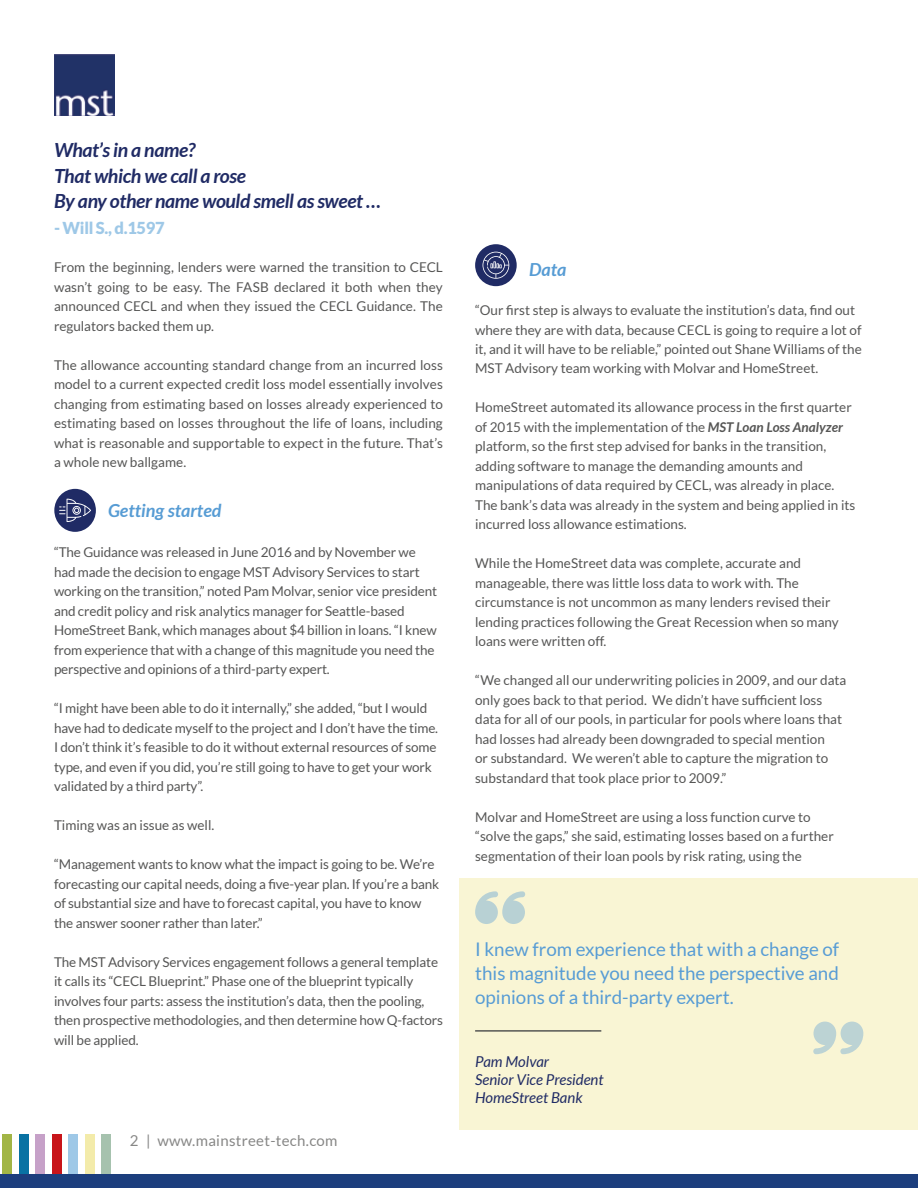
<style>
.page{position:relative;width:918px;height:1188px;background:#fff}
.page>*{position:absolute;margin:0;border:0;box-sizing:border-box;transform-origin:0 0}
.t1{font:italic 700 19.5px/25.5px "Lato";letter-spacing:-.02em;color:#202b65}
.t2{font:18.75px/24px "Lato";color:#579cd4;text-align:justify}
.t3{font:italic 700 18px "Lato";color:#579cd4}
.t4{font:900 16.5px "Lato";letter-spacing:-.02em;color:#9ec8e7}
.t5{font:italic 15px/18px "Lato";color:#202b65}
.t6{font:15px "Lato";letter-spacing:.02em;color:#878786}
.t7{font:13.5px/19.5px "Lato";color:#565655}
.s1{font-weight:700;font-style:italic}
</style>
<div class="page">
<div style="left:2px;top:1134px;width:10px;height:46px;background:#a2b546"></div>
<div style="left:19px;top:1134px;width:10px;height:46px;background:#0972a3"></div>
<div style="left:35px;top:1134px;width:10px;height:46px;background:#c6a1c8"></div>
<div style="left:52px;top:1134px;width:10px;height:46px;background:#c8151a"></div>
<div style="left:68px;top:1134px;width:10px;height:46px;background:#9ec8e7"></div>
<div style="left:85px;top:1134px;width:10px;height:46px;background:#f3ebaa"></div>
<div style="left:101px;top:1134px;width:10px;height:46px;background:#a6c2ae"></div>
<div style="left:460px;top:879px;width:458px;height:251px;background:#f9f5d4"></div>
<div style="left:0;top:1175px;width:918px;height:13px;background:#1c3e7d"></div>
<div style="left:54px;top:489px;width:42px;height:43px;background:#202b65;border-radius:50%"></div>
<svg style="left:59px;top:499px;width:32px;height:23px"></svg>
<div style="left:475px;top:244px;width:42px;height:42px;background:#202b65;border-radius:50%"></div>
<svg style="left:483px;top:252px;width:26px;height:27px"></svg>
<svg style="left:475px;top:891px;width:50px;height:33px"></svg>
<svg style="left:813px;top:1022px;width:50px;height:32px"></svg>
<hr style="left:475px;top:1030px;width:126px;height:2px;background:#565655">
<img style="left:54px;top:54px;width:61px;height:62px">
<h1 class="t1" style="left:54px;top:138px;width:328px">What’s in a name?<br>That which we call a rose<br>By any other name would smell as sweet …</h1>
<p class="t4" style="left:54px;top:218px;width:112px">- Will S., d.1597</p>
<p class="t7" style="left:54px;top:258px;width:390px;text-align:justify">From the beginning, lenders were warned the transition to CECL wasn’t going to be easy. The FASB declared it both when they announced CECL and when they issued the CECL Guidance. The regulators backed them up.</p>
<p class="t7" style="left:54px;top:355px;width:390px;text-align:justify">The allowance accounting standard change from an incurred loss model to a current expected credit loss model essentially involves changing from estimating based on losses already experienced to estimating based on losses throughout the life of loans, including what is reasonable and supportable to expect in the future. That’s a whole new ballgame.</p>
<h3 class="t3" style="left:108px;top:500px;width:115px">Getting started</h3>
<p class="t7" style="left:54px;top:543px;width:385px">“The Guidance was released in June 2016 and by November we had made the decision to engage MST Advisory Services to start working on the transition,” noted Pam Molvar, senior vice president and credit policy and risk analytics manager for Seattle-based HomeStreet Bank, which manages about $4 billion in loans. “I knew from experience that with a change of this magnitude you need the perspective and opinions of a third-party expert.</p>
<p class="t7" style="left:54px;top:698px;width:386px">“I might have been able to do it internally,” she added, “but I would have had to dedicate myself to the project and I don’t have the time.<br>I don’t think it’s feasible to do it without external resources of some type, and even if you did, you’re still going to have to get your work validated by a third party”.</p>
<p class="t7" style="left:54px;top:815px;width:162px">Timing was an issue as well.</p>
<p class="t7" style="left:54px;top:854px;width:387px">“Management wants to know what the impact is going to be. We’re forecasting our capital needs, doing a five-year plan. If you’re a bank of substantial size and have to forecast capital, you have to know the answer sooner rather than later.”</p>
<p class="t7" style="left:54px;top:952px;width:390px">The MST Advisory Services engagement follows a general template it calls its “CECL Blueprint.” Phase one of the blueprint typically involves four parts: assess the institution’s data, then the pooling, then prospective methodologies, and then determine how Q-factors will be applied.</p>
<p class="t6" style="left:130px;top:1133px;width:209px">2 | www.mainstreet-tech.com</p>
<h3 class="t3" style="left:529px;top:259px;width:39px">Data</h3>
<p class="t7" style="left:475px;top:300px;width:388px">“Our first step is always to evaluate the institution’s data, find out where they are with data, because CECL is going to require a lot of it, and it will have to be reliable,” pointed out Shane Williams of the MST Advisory team working with Molvar and HomeStreet.</p>
<p class="t7" style="left:475px;top:398px;width:382px">HomeStreet automated its allowance process in the first quarter of 2015 with the implementation of the <span class="s1">MST Loan Loss Analyzer </span>platform, so the first step advised for banks in the transition, adding software to manage the demanding amounts and manipulations of data required by CECL, was already in place.<br>The bank’s data was already in the system and being applied in its incurred loss allowance estimations.</p>
<p class="t7" style="left:475px;top:554px;width:365px">While the HomeStreet data was complete, accurate and manageable, there was little loss data to work with. The circumstance is not uncommon as many lenders revised their lending practices following the Great Recession when so many loans were written off.</p>
<p class="t7" style="left:475px;top:671px;width:373px">“We changed all our underwriting policies in 2009, and our data only goes back to that period. We didn’t have sufficient loss data for all of our pools, in particular for pools where loans that had losses had already been downgraded to special mention<br>or substandard. We weren’t able to capture the migration to substandard that took place prior to 2009.”</p>
<p class="t7" style="left:475px;top:807px;width:360px">Molvar and HomeStreet are using a loss function curve to “solve the gaps,” she said, estimating losses based on a further segmentation of their loan pools by risk rating, using the</p>
<h2 class="t2" style="left:475px;top:937px;width:366px">I knew from experience that with a change of this magnitude you need the perspective and opinions of a third-party expert.</h2>
<p class="t5" style="left:475px;top:1053px;width:130px">Pam Molvar<br>Senior Vice President<br>HomeStreet Bank</p>
</div>
